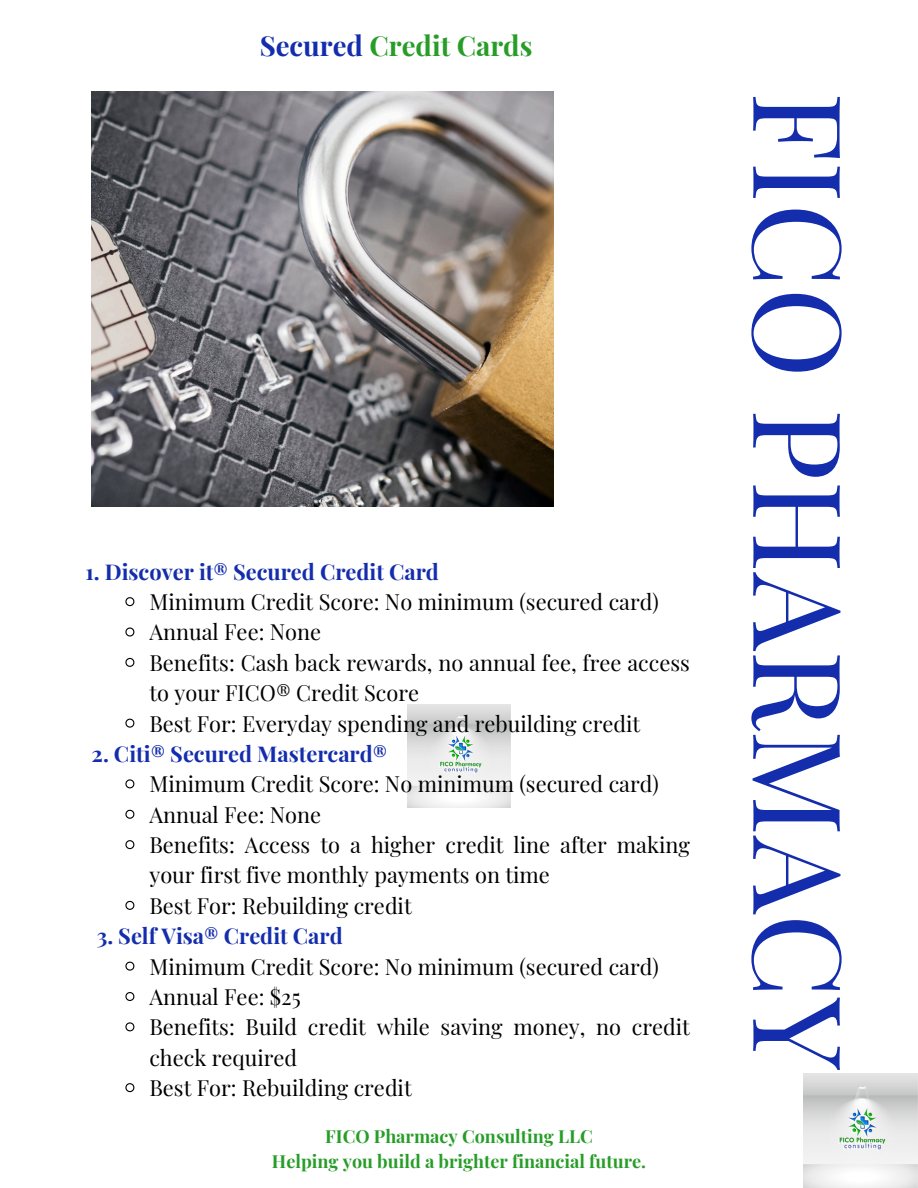
<style>
.page{position:relative;width:918px;height:1188px;background:#fff}
.page>*{position:absolute;margin:0;border:0;box-sizing:border-box;transform-origin:0 0}
.t1{font:122.55px "Playfair Display";color:#142dad}
.t2{font:700 27.45px "Playfair Display";color:#279d28}
.t3{font:21.75px/30.3px "Playfair Display";color:#000}
.t4{font:700 21.75px "Playfair Display";color:#142dad}
.t5{font:700 18px "Playfair Display";color:#279d28}
.s1{color:#142dad}
</style>
<div class="page">
<img style="left:92px;top:92px;width:461px;height:415px">
<img style="left:408px;top:705px;width:102px;height:102px">
<svg style="left:125px;top:597px;width:10px;height:10px"></svg>
<svg style="left:125px;top:627px;width:10px;height:10px"></svg>
<svg style="left:125px;top:657px;width:10px;height:10px"></svg>
<svg style="left:125px;top:718px;width:10px;height:10px"></svg>
<svg style="left:125px;top:779px;width:10px;height:10px"></svg>
<svg style="left:125px;top:809px;width:10px;height:10px"></svg>
<svg style="left:125px;top:840px;width:10px;height:10px"></svg>
<svg style="left:125px;top:900px;width:10px;height:10px"></svg>
<svg style="left:125px;top:961px;width:10px;height:10px"></svg>
<svg style="left:125px;top:992px;width:10px;height:9px"></svg>
<svg style="left:125px;top:1022px;width:10px;height:10px"></svg>
<svg style="left:125px;top:1083px;width:10px;height:10px"></svg>
<img style="left:803px;top:1074px;width:115px;height:114px">
<p class="t2" style="left:260px;top:26px;width:274px"><span class="s1">Secured</span> Credit Cards</p>
<p class="t4" style="left:86px;top:556px;width:355px">1. Discover it® Secured Credit Card</p>
<p class="t3" style="left:149px;top:586px;width:511px">Minimum Credit Score: No minimum (secured card)</p>
<p class="t3" style="left:149px;top:616px;width:173px">Annual Fee: None</p>
<p class="t3" style="left:149px;top:647px;width:542px">Benefits: Cash back rewards, no annual fee, free access to your FICO® Credit Score</p>
<h3 class="t3" style="left:149px;top:707px;width:492px">Best For: Everyday spending and rebuilding credit</h3>
<p class="t4" style="left:92px;top:738px;width:297px">2. Citi® Secured Mastercard®</p>
<p class="t3" style="left:149px;top:768px;width:511px">Minimum Credit Score: No minimum (secured card)</p>
<p class="t3" style="left:149px;top:799px;width:173px">Annual Fee: None</p>
<p class="t3" style="left:149px;top:829px;width:542px">Benefits: Access to a higher credit line after making your first five monthly payments on time</p>
<h3 class="t3" style="left:149px;top:890px;width:264px">Best For: Rebuilding credit</h3>
<p class="t4" style="left:97px;top:921px;width:248px">3. Self Visa® Credit Card</p>
<p class="t3" style="left:149px;top:950px;width:511px">Minimum Credit Score: No minimum (secured card)</p>
<p class="t3" style="left:149px;top:981px;width:153px">Annual Fee: $25</p>
<p class="t3" style="left:149px;top:1011px;width:542px">Benefits: Build credit while saving money, no credit check required</p>
<p class="t3" style="left:149px;top:1072px;width:264px">Best For: Rebuilding credit</p>
<p class="t5" style="left:325px;top:1123px;width:269px">FICO Pharmacy Consulting LLC</p>
<h1 class="t5" style="left:272px;top:1148px;width:376px">Helping you build a brighter financial future.</h1>
<h2 class="t1" style="left:886px;top:92px;width:980px;rotate:90deg">FICO PHARMACY</h2>
</div>
